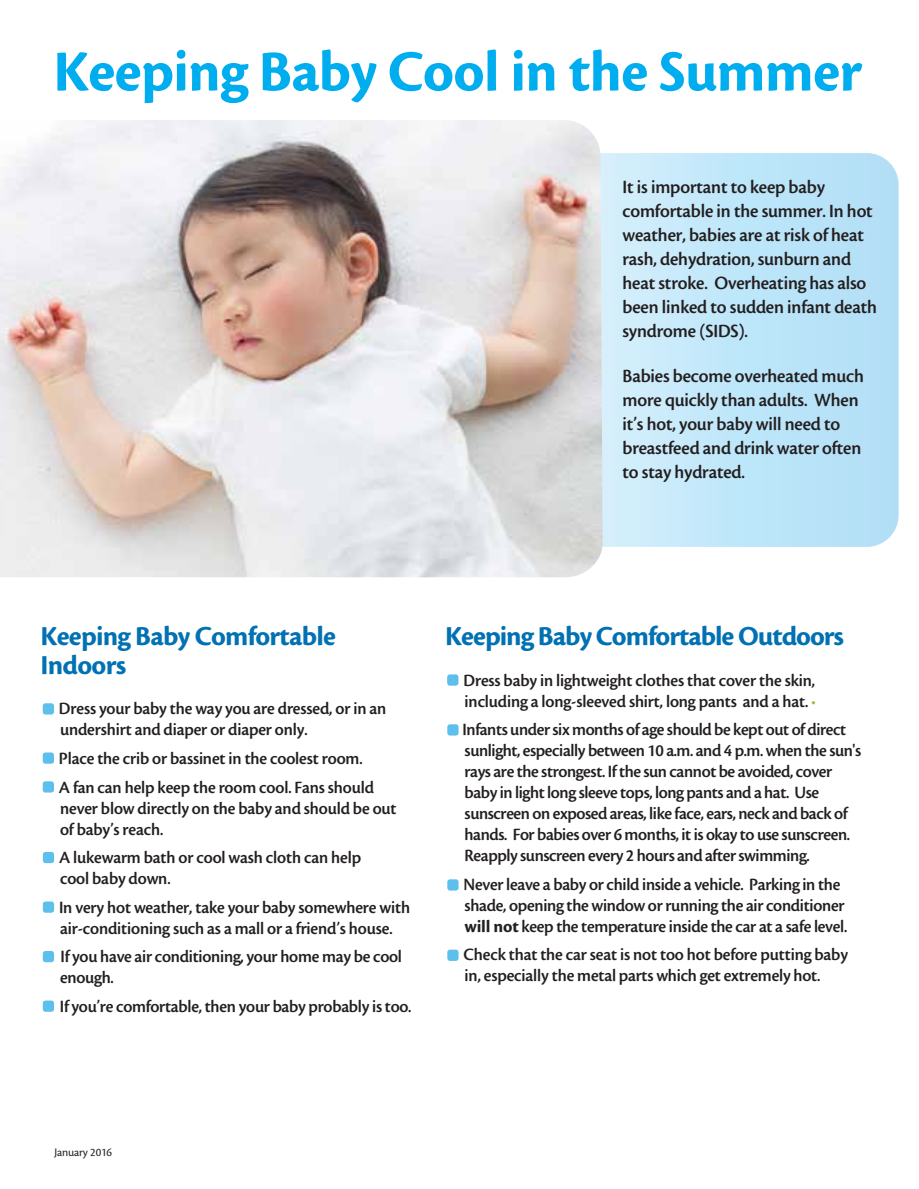
<style>
.page{position:relative;width:919px;height:1189px;background:#fff}
.page>*{position:absolute;margin:0;border:0;box-sizing:border-box;transform-origin:0 0}
.t1{font:60.15px "Cronos MM 700 11";letter-spacing:-.015em;color:#00aeef}
.t2{font:28.5px/28.5px "Cronos MM 700 11";letter-spacing:-.025em;color:#0071b3}
.t3{font:19.5px/24px "Cronos MM 574 72";letter-spacing:-.005em;color:#231f20}
.t4{font:18px/21px "Cronos MM 574 72";letter-spacing:-.01em;color:#231f20}
.t5{font:12px "Cronos MM 408 11";letter-spacing:-.01em;color:#231f20}
.s1{color:#9ebb3b}
.s2{font-family:"Cronos MM 700 11"}
</style>
<div class="page">
<div style="left:43px;top:703px;width:11px;height:11px;background:#5dbfec;border-radius:3px"></div>
<div style="left:43px;top:752px;width:11px;height:11px;background:#5dbfec;border-radius:3px"></div>
<div style="left:43px;top:781px;width:11px;height:11px;background:#5dbfec;border-radius:3px"></div>
<div style="left:43px;top:851px;width:11px;height:12px;background:#5dbfec;border-radius:3px"></div>
<div style="left:43px;top:901px;width:11px;height:11px;background:#5dbfec;border-radius:3px"></div>
<div style="left:43px;top:950px;width:11px;height:12px;background:#5dbfec;border-radius:3px"></div>
<div style="left:43px;top:1000px;width:11px;height:11px;background:#5dbfec;border-radius:3px"></div>
<svg style="left:604px;top:153px;width:294px;height:394px;background:#c1e6f9"></svg>
<div style="left:447px;top:674px;width:11px;height:11px;background:#5dbfec;border-radius:3px"></div>
<div style="left:447px;top:724px;width:11px;height:11px;background:#5dbfec;border-radius:3px"></div>
<div style="left:447px;top:879px;width:11px;height:11px;background:#5dbfec;border-radius:3px"></div>
<div style="left:447px;top:949px;width:11px;height:11px;background:#5dbfec;border-radius:3px"></div>
<img style="left:0;top:120px;width:604px;height:457px">
<h1 class="t1" style="left:53px;top:40px;width:810px">Keeping Baby Cool in the Summer</h1>
<p class="t3" style="left:622px;top:175px;width:256px">It is important to keep baby comfortable in the summer. In hot weather, babies are at risk of heat rash, dehydration, sunburn and heat stroke. Overheating has also been linked to sudden infant death syndrome (SIDS).</p>
<p class="t3" style="left:622px;top:364px;width:243px">Babies become overheated much more quickly than adults. When it’s hot, your baby will need to breastfeed and drink water often to stay hydrated.</p>
<h2 class="t2" style="left:41px;top:623px;width:297px">Keeping Baby Comfortable<br>Indoors</h2>
<p class="t4" style="left:60px;top:698px;width:328px;text-indent:-15px"><span class="s1">•</span> Dress your baby the way you are dressed, or in an undershirt and diaper or diaper only.</p>
<p class="t4" style="left:45px;top:748px;width:319px"><span class="s1">•</span> Place the crib or bassinet in the coolest room.</p>
<p class="t4" style="left:60px;top:776px;width:338px;text-indent:-15px"><span class="s1">•</span> A fan can help keep the room cool. Fans should never blow directly on the baby and should be out of baby’s reach.</p>
<p class="t4" style="left:60px;top:847px;width:302px;text-indent:-15px"><span class="s1">•</span> A lukewarm bath or cool wash cloth can help cool baby down.</p>
<p class="t4" style="left:45px;top:896px;width:366px;text-align:center"><span class="s1">•</span> In very hot weather, take your baby somewhere with air-conditioning such as a mall or a friend’s house.</p>
<p class="t4" style="left:60px;top:946px;width:343px">If you have air conditioning, your home may be cool enough.</p>
<p class="t4" style="left:60px;top:995px;width:353px">If you’re comfortable, then your baby probably is too.</p>
<h2 class="t2" style="left:445px;top:622px;width:401px">Keeping Baby Comfortable Outdoors</h2>
<p class="t4" style="left:449px;top:669px;width:368px;text-align:right"><span class="s1">•</span> Dress baby in lightweight clothes that cover the skin, including a long-sleeved shirt, long pants and a hat. <span class="s1">•</span></p>
<p class="t4" style="left:464px;top:719px;width:398px;text-indent:-15px"><span class="s1">•</span> Infants under six months of age should be kept out of direct sunlight, especially between 10 a.m. and 4 p.m. when the sun's rays are the strongest. If the sun cannot be avoided, cover baby in light long sleeve tops, long pants and a hat. Use sunscreen on exposed areas, like face, ears, neck and back of hands. For babies over 6 months, it is okay to use sunscreen.<br>Reapply sunscreen every 2 hours and after swimming.</p>
<p class="t4" style="left:464px;top:873px;width:384px;text-indent:-15px"><span class="s1">•</span> Never leave a baby or child inside a vehicle. Parking in the shade, opening the window or running the air conditioner <span class="s2">will not</span> keep the temperature inside the car at a safe level.</p>
<p class="t4" style="left:464px;top:944px;width:385px;text-indent:-15px"><span class="s1">•</span> Check that the car seat is not too hot before putting baby in, especially the metal parts which get extremely hot.</p>
<p class="t5" style="left:54px;top:1145px;width:59px">January 2016</p>
</div>
